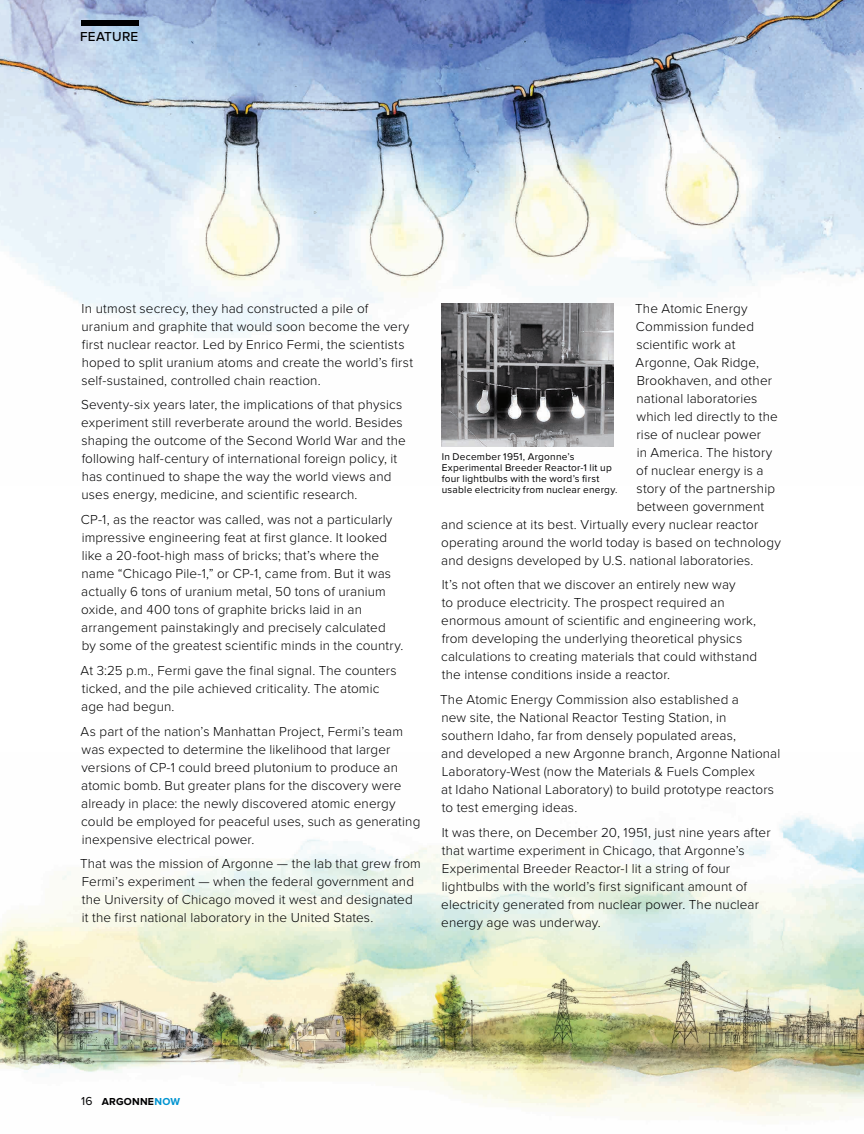
<style>
.page{position:relative;width:864px;height:1134px;background:#fff}
.page>*{position:absolute;margin:0;border:0;box-sizing:border-box;transform-origin:0 0}
.t1{font:300 13.5px/18px "Proxima Nova";letter-spacing:.01em;color:#000001}
.t2{font:500 13.5px "Proxima Nova";letter-spacing:.015em;color:#000001}
.t3{font:700 10.5px "Proxima Nova";letter-spacing:.025em;color:#000001}
.t4{font:10.2px/11.2px "Proxima Nova";letter-spacing:.025em;color:#000001}
.s1{font-weight:400;font-size:12px}
.s2{color:#0093d0}
</style>
<div class="page">
<img style="left:0;top:0;width:864px;height:447px">
<img style="left:0;top:817px;width:864px;height:299px">
<div style="left:81px;top:20px;width:57px;height:6px;background:#000001"></div>
<img style="left:442px;top:304px;width:172px;height:142px">
<p class="t2" style="left:80px;top:29px;width:60px">FEATURE</p>
<p class="t1" style="left:81px;top:300px;width:333px">In utmost secrecy, they had constructed a pile of uranium and graphite that would soon become the very first nuclear reactor. Led by Enrico Fermi, the scientists hoped to split uranium atoms and create the world’s first self-sustained, controlled chain reaction.</p>
<p class="t1" style="left:81px;top:396px;width:326px">Seventy-six years later, the implications of that physics experiment still reverberate around the world. Besides shaping the outcome of the Second World War and the following half-century of international foreign policy, it has continued to shape the way the world views and uses energy, medicine, and scientific research.</p>
<p class="t1" style="left:81px;top:511px;width:324px">CP-1, as the reactor was called, was not a particularly impressive engineering feat at first glance. It looked like a 20-foot-high mass of bricks; that’s where the name “Chicago Pile-1,” or CP-1, came from. But it was actually 6 tons of uranium metal, 50 tons of uranium oxide, and 400 tons of graphite bricks laid in an arrangement painstakingly and precisely calculated<br>by some of the greatest scientific minds in the country.</p>
<p class="t1" style="left:81px;top:662px;width:318px">At 3:25 p.m., Fermi gave the final signal. The counters ticked, and the pile achieved criticality. The atomic age had begun.</p>
<p class="t1" style="left:81px;top:723px;width:341px">As part of the nation’s Manhattan Project, Fermi’s team was expected to determine the likelihood that larger versions of CP-1 could breed plutonium to produce an atomic bomb. But greater plans for the discovery were already in place: the newly discovered atomic energy could be employed for peaceful uses, such as generating inexpensive electrical power.</p>
<p class="t1" style="left:80px;top:855px;width:342px">That was the mission of Argonne — the lab that grew from Fermi’s experiment — when the federal government and the University of Chicago moved it west and designated it the first national laboratory in the United States.</p>
<p class="t1" style="left:635px;top:300px;width:114px">The Atomic Energy</p>
<p class="t1" style="left:636px;top:317px;width:120px">Commission funded</p>
<p class="t1" style="left:636px;top:335px;width:100px">scientific work at</p>
<p class="t1" style="left:636px;top:353px;width:125px">Argonne, Oak Ridge,</p>
<p class="t1" style="left:637px;top:371px;width:137px">Brookhaven, and other</p>
<p class="t1" style="left:636px;top:389px;width:122px">national laboratories</p>
<p class="t1" style="left:637px;top:407px;width:143px">which led directly to the</p>
<p class="t1" style="left:636px;top:425px;width:126px">rise of nuclear power</p>
<p class="t1" style="left:637px;top:443px;width:137px">in America. The history</p>
<p class="t1" style="left:636px;top:461px;width:129px">of nuclear energy is a</p>
<p class="t1" style="left:636px;top:479px;width:140px">story of the partnership</p>
<p class="t1" style="left:637px;top:497px;width:129px">between government</p>
<p class="t1" style="left:441px;top:515px;width:319px">and science at its best. Virtually every nuclear reactor</p>
<p class="t1" style="left:441px;top:533px;width:341px">operating around the world today is based on technology</p>
<p class="t1" style="left:441px;top:551px;width:314px">and designs developed by U.S. national laboratories.</p>
<p class="t1" style="left:441px;top:576px;width:317px">It’s not often that we discover an entirely new way<br>to produce electricity. The prospect required an enormous amount of scientific and engineering work, from developing the underlying theoretical physics calculations to creating materials that could withstand the intense conditions inside a reactor.</p>
<p class="t1" style="left:440px;top:691px;width:342px">The Atomic Energy Commission also established a<br>new site, the National Reactor Testing Station, in southern Idaho, far from densely populated areas,<br>and developed a new Argonne branch, Argonne National Laboratory-West (now the Materials &amp; Fuels Complex<br>at Idaho National Laboratory) to build prototype reactors to test emerging ideas.</p>
<p class="t1" style="left:441px;top:824px;width:331px">It was there, on December 20, 1951, just nine years after that wartime experiment in Chicago, that Argonne’s Experimental Breeder Reactor-I lit a string of four lightbulbs with the world’s first significant amount of electricity generated from nuclear power. The nuclear energy age was underway.</p>
<p class="t4" style="left:442px;top:451px;width:177px">In December 1951, Argonne’s Experimental Breeder Reactor-1 lit up four lightbulbs with the word’s first usable electricity from nuclear energy.</p>
<p class="t3" style="left:81px;top:1095px;width:101px"><span class="s1">16</span> ARGONNE<span class="s2">NOW</span></p>
</div>
